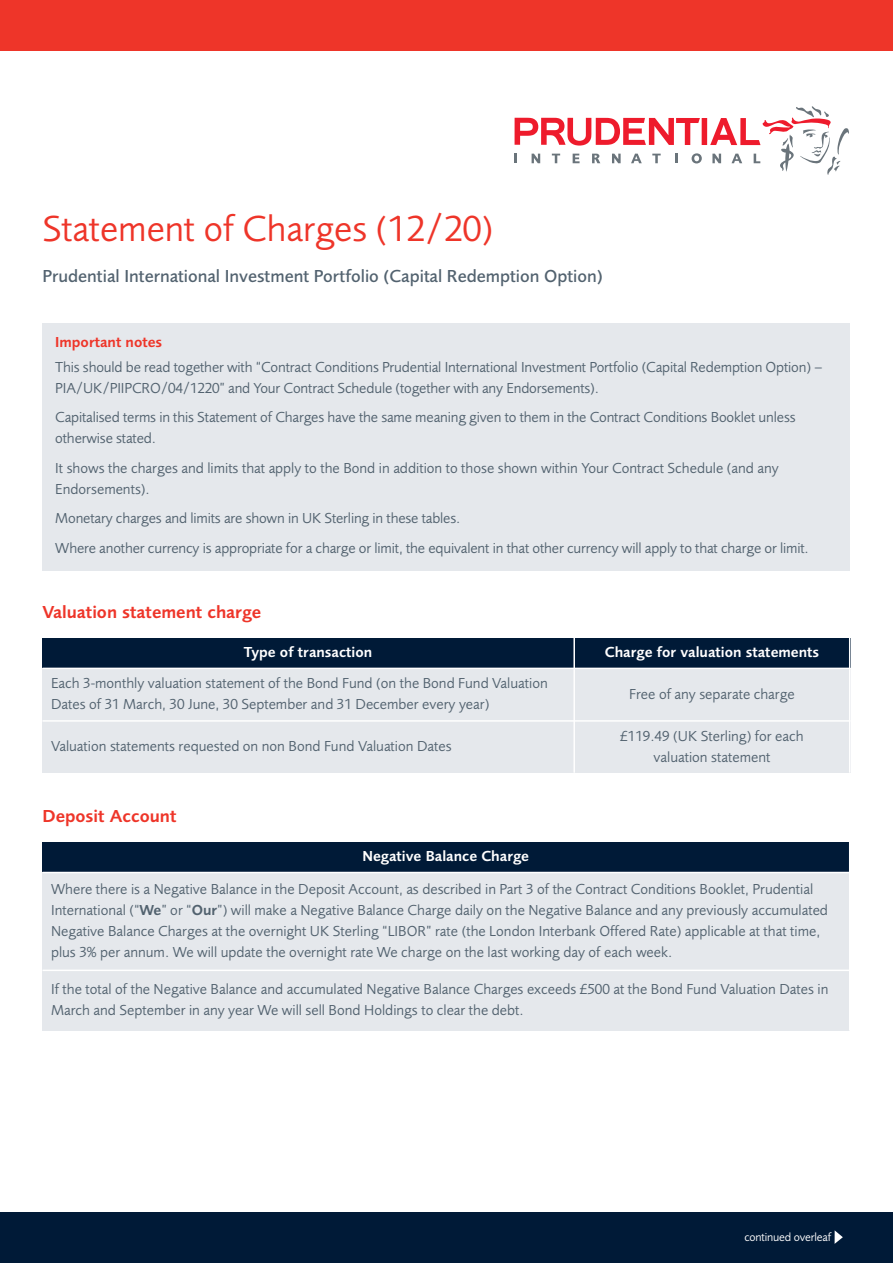
<style>
.page{position:relative;width:893px;height:1263px;background:#fff}
.page>*{position:absolute;margin:0;border:0;box-sizing:border-box;transform-origin:0 0}
.t1{font:37.5px "Pru Sans";color:#ee3529}
.t2{font:500 18px "Pru Sans";color:#52626f}
.t3{font:600 18px "Pru Sans";color:#ee3529}
.t4{font:15px/21px "Pru Sans";color:#52626f}
.t5{font:600 15px "Pru Sans";color:#fff}
.t6{font:600 15px "Pru Sans";color:#ee3529}
.t7{font:12px "Pru Sans";letter-spacing:-.015em;color:#fff}
.s1{font-weight:600}
</style>
<div class="page">
<div style="left:0;top:0;width:893px;height:51px;background:#ee3529"></div>
<div style="left:0;top:1212px;width:893px;height:51px;background:#001a37"></div>
<svg style="left:835px;top:1230px;width:8px;height:14px"></svg>
<div style="left:702px;top:118px;width:5px;height:27px;background:#ee1b2c"></div>
<svg style="left:515px;top:118px;width:185px;height:28px"></svg>
<svg style="left:514px;top:154px;width:3px;height:9px"></svg>
<svg style="left:532px;top:154px;width:8px;height:9px"></svg>
<svg style="left:552px;top:154px;width:8px;height:9px"></svg>
<svg style="left:573px;top:154px;width:7px;height:9px"></svg>
<svg style="left:592px;top:154px;width:8px;height:9px"></svg>
<svg style="left:612px;top:154px;width:9px;height:9px"></svg>
<svg style="left:631px;top:154px;width:11px;height:9px"></svg>
<svg style="left:652px;top:154px;width:9px;height:9px"></svg>
<svg style="left:675px;top:154px;width:3px;height:9px"></svg>
<svg style="left:692px;top:153px;width:10px;height:10px"></svg>
<svg style="left:710px;top:106px;width:139px;height:69px"></svg>
<div style="left:43px;top:323px;width:807px;height:248px;background:#e5e8ec"></div>
<div style="left:43px;top:638px;width:531px;height:30px;background:#001a37"></div>
<div style="left:574px;top:638px;width:276px;height:30px;background:#001a37"></div>
<div style="left:43px;top:668px;width:531px;height:53px;background:#e5e8ec"></div>
<div style="left:574px;top:668px;width:276px;height:53px;background:#e5e8ec"></div>
<div style="left:43px;top:721px;width:531px;height:52px;background:#e5e8ec"></div>
<div style="left:574px;top:721px;width:276px;height:52px;background:#e5e8ec"></div>
<hr style="left:573px;top:638px;width:2px;height:135px;background:#fff">
<hr style="left:849px;top:638px;width:1px;height:135px;background:#fff">
<hr style="left:43px;top:668px;width:807px;height:1px;background:#fff">
<hr style="left:43px;top:720px;width:807px;height:2px;background:#fff">
<div style="left:43px;top:842px;width:807px;height:30px;background:#001a37"></div>
<div style="left:43px;top:872px;width:807px;height:98px;background:#e5e8ec"></div>
<div style="left:43px;top:970px;width:807px;height:61px;background:#e5e8ec"></div>
<hr style="left:849px;top:842px;width:1px;height:189px;background:#fff">
<hr style="left:43px;top:872px;width:807px;height:1px;background:#fff">
<hr style="left:43px;top:969px;width:807px;height:2px;background:#fff">
<h1 class="t1" style="left:43px;top:214px;width:452px">Statement of Charges (12/20)</h1>
<p class="t2" style="left:43px;top:269px;width:562px">Prudential International Investment Portfolio (Capital Redemption Option)</p>
<p class="t6" style="left:55px;top:336px;width:108px">Important notes</p>
<p class="t4" style="left:55px;top:358px;width:768px">This should be read together with “Contract Conditions Prudential International Investment Portfolio (Capital Redemption Option) –<br>PIA/UK/PIIPCRO/04/1220” and Your Contract Schedule (together with any Endorsements).</p>
<p class="t4" style="left:55px;top:408px;width:742px">Capitalised terms in this Statement of Charges have the same meaning given to them in the Contract Conditions Booklet unless otherwise stated.</p>
<p class="t4" style="left:55px;top:459px;width:725px">It shows the charges and limits that apply to the Bond in addition to those shown within Your Contract Schedule (and any<br>Endorsements).</p>
<p class="t4" style="left:55px;top:505px;width:755px;line-height:29.5px">Monetary charges and limits are shown in UK Sterling in these tables.<br>Where another currency is appropriate for a charge or limit, the equivalent in that other currency will apply to that charge or limit.</p>
<p class="t3" style="left:43px;top:605px;width:220px">Valuation statement charge</p>
<p class="t5" style="left:244px;top:646px;width:130px">Type of transaction</p>
<p class="t5" style="left:605px;top:646px;width:216px">Charge for valuation statements</p>
<p class="t4" style="left:51px;top:674px;width:498px">Each 3-monthly valuation statement of the Bond Fund (on the Bond Fund Valuation<br>Dates of 31 March, 30 June, 30 September and 31 December every year)</p>
<p class="t4" style="left:629px;top:684px;width:167px">Free of any separate charge</p>
<p class="t4" style="left:51px;top:737px;width:402px">Valuation statements requested on non Bond Fund Valuation Dates</p>
<p class="t4" style="left:620px;top:726px;width:185px;text-align:center">£119.49 (UK Sterling) for each valuation statement</p>
<p class="t3" style="left:43px;top:809px;width:135px">Deposit Account</p>
<p class="t5" style="left:362px;top:850px;width:168px">Negative Balance Charge</p>
<p class="t4" style="left:51px;top:880px;width:778px">Where there is a Negative Balance in the Deposit Account, as described in Part 3 of the Contract Conditions Booklet, Prudential International (“<span class="s1">We</span>” or “<span class="s1">Our</span>”) will make a Negative Balance Charge daily on the Negative Balance and any previously accumulated Negative Balance Charges at the overnight UK Sterling “LIBOR” rate (the London Interbank Offered Rate) applicable at that time, plus 3% per annum. We will update the overnight rate We charge on the last working day of each week.</p>
<p class="t4" style="left:51px;top:980px;width:779px">If the total of the Negative Balance and accumulated Negative Balance Charges exceeds £500 at the Bond Fund Valuation Dates in<br>March and September in any year We will sell Bond Holdings to clear the debt.</p>
<p class="t7" style="left:744px;top:1232px;width:88px">continued overleaf</p>
</div>
